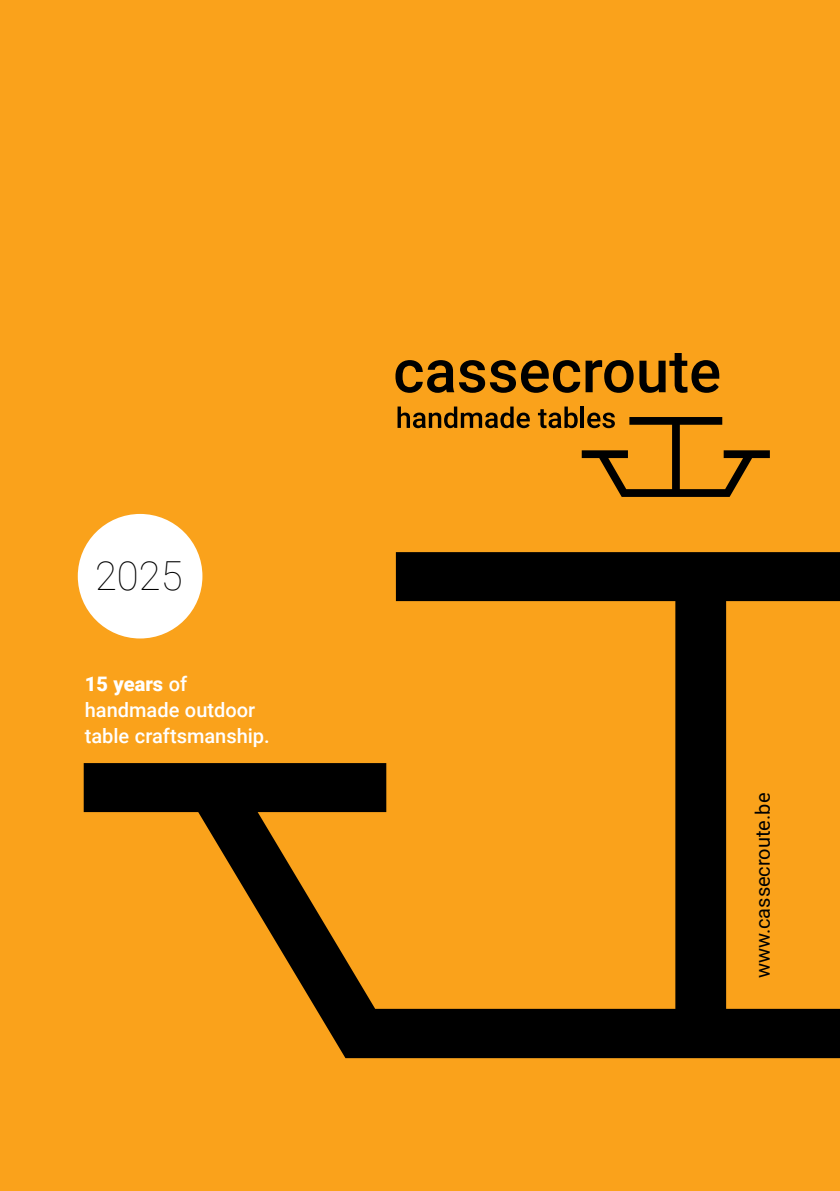
<style>
.page{position:relative;width:840px;height:1191px;background:#fff}
.page>*{position:absolute;margin:0;border:0;box-sizing:border-box;transform-origin:0 0}
.t1{font:100 40px "Roboto";color:#000}
.t2{font:500 20px/26px "Roboto";color:#fff}
.t3{font:20px "Roboto";color:#000}
.s1{font-weight:900}
</style>
<div class="page">
<div style="left:0;top:0;width:839px;height:1191px;background:#faa21b"></div>
<svg style="left:84px;top:552px;width:755px;height:506px"></svg>
<svg style="left:395px;top:360px;width:238px;height:33px"></svg>
<svg style="left:639px;top:353px;width:79px;height:40px"></svg>
<svg style="left:397px;top:406px;width:132px;height:22px"></svg>
<svg style="left:537px;top:406px;width:232px;height:91px"></svg>
<div style="left:78px;top:514px;width:124px;height:124px;background:#fff;border-radius:50%"></div>
<h1 class="t1" style="left:95px;top:548px;width:89px">2025</h1>
<p class="t2" style="left:85px;top:670px;width:186px"><span class="s1">15 years</span> of handmade outdoor table craftsmanship.</p>
<p class="t3" style="left:748px;top:978px;width:187px;rotate:-90deg">www.cassecroute.be</p>
</div>
